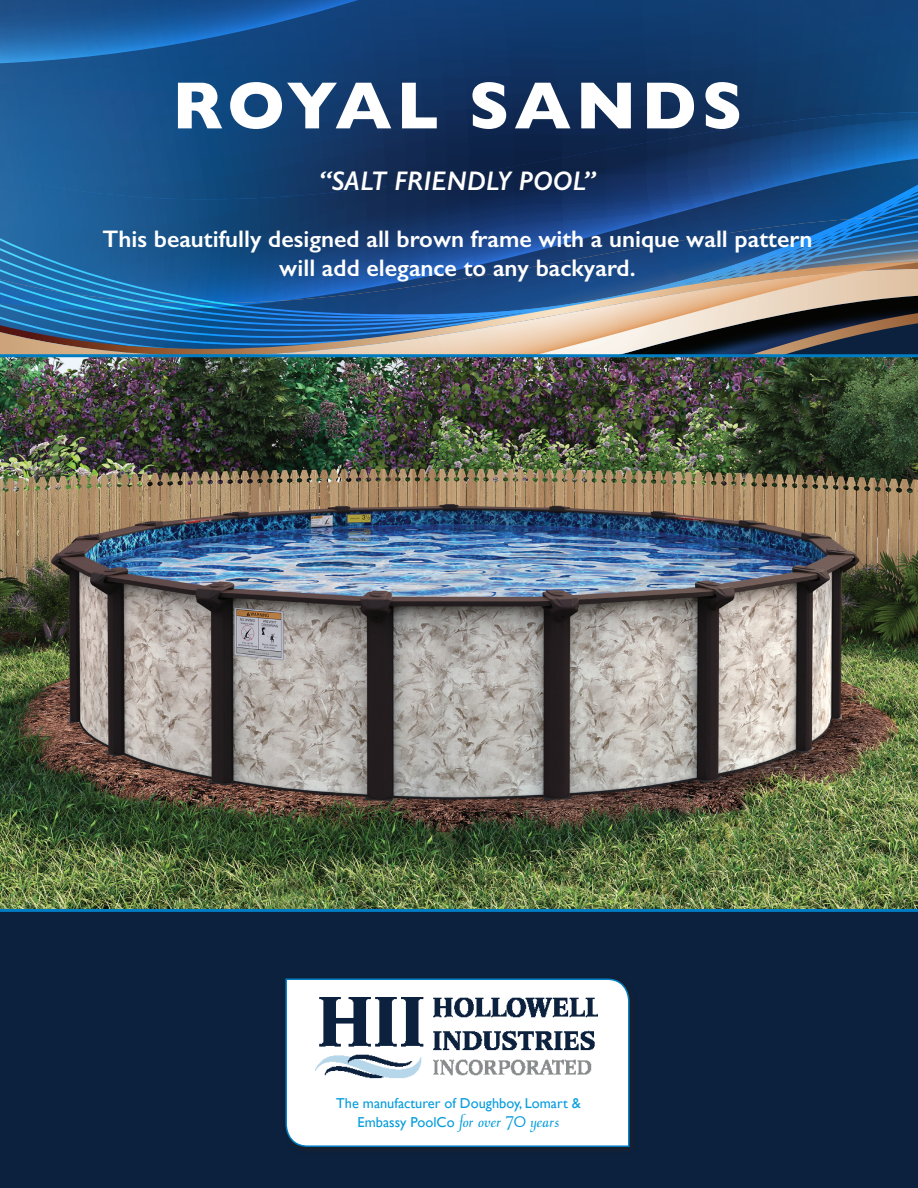
<style>
.page{position:relative;width:918px;height:1188px;background:#0b213e}
.page>*{position:absolute;margin:0;border:0;box-sizing:border-box;transform-origin:0 0}
.t1{font:700 67.5px "Gill Sans";letter-spacing:.07em;color:#fff}
.t2{font:italic 600 27px "Gill Sans";color:#fff}
.t3{font:600 24px/28.8px "Gill Sans";color:#fff;text-align:center}
.t4{font:19.65px "Calligraphy Laser";color:#069ddc}
.t5{font:14.4px "Gill Sans";color:#069ddc}
.s1{font-family:"Gill Sans";font-size:14.4px}
</style>
<div class="page">
<svg style="left:610px;top:0;width:308px;height:61px;background:#103d70"></svg>
<svg style="left:0;top:0;width:610px;height:61px;background:#154b88"></svg>
<svg style="left:0;top:61px;width:918px;height:146px;background:#133f72"></svg>
<svg style="left:0;top:207px;width:918px;height:106px;background:#326092"></svg>
<svg style="left:0;top:313px;width:918px;height:40px;background:#6d7d8d"></svg>
<img style="left:0;top:353px;width:918px;height:559px">
<div style="left:281px;top:974px;width:357px;height:181px;background:#0d203a"></div>
<div style="left:285px;top:978px;width:345px;height:170px;background:#fff"></div>
<img style="left:316px;top:997px;width:281px;height:86px">
<h1 class="t1" style="left:172px;top:52px;width:572px">ROYAL SANDS</h1>
<p class="t2" style="left:320px;top:164px;width:277px">“SALT FRIENDLY POOL”</p>
<p class="t3" style="left:103px;top:224px;width:711px">This beautifully designed all brown frame with a unique wall pattern will add elegance to any backyard.</p>
<p class="t5" style="left:336px;top:1095px;width:246px">The manufacturer of Doughboy, Lomart &amp;</p>
<p class="t4" style="left:358px;top:1112px;width:203px"><span class="s1">Embassy PoolCo</span> for over 70 years</p>
</div>
